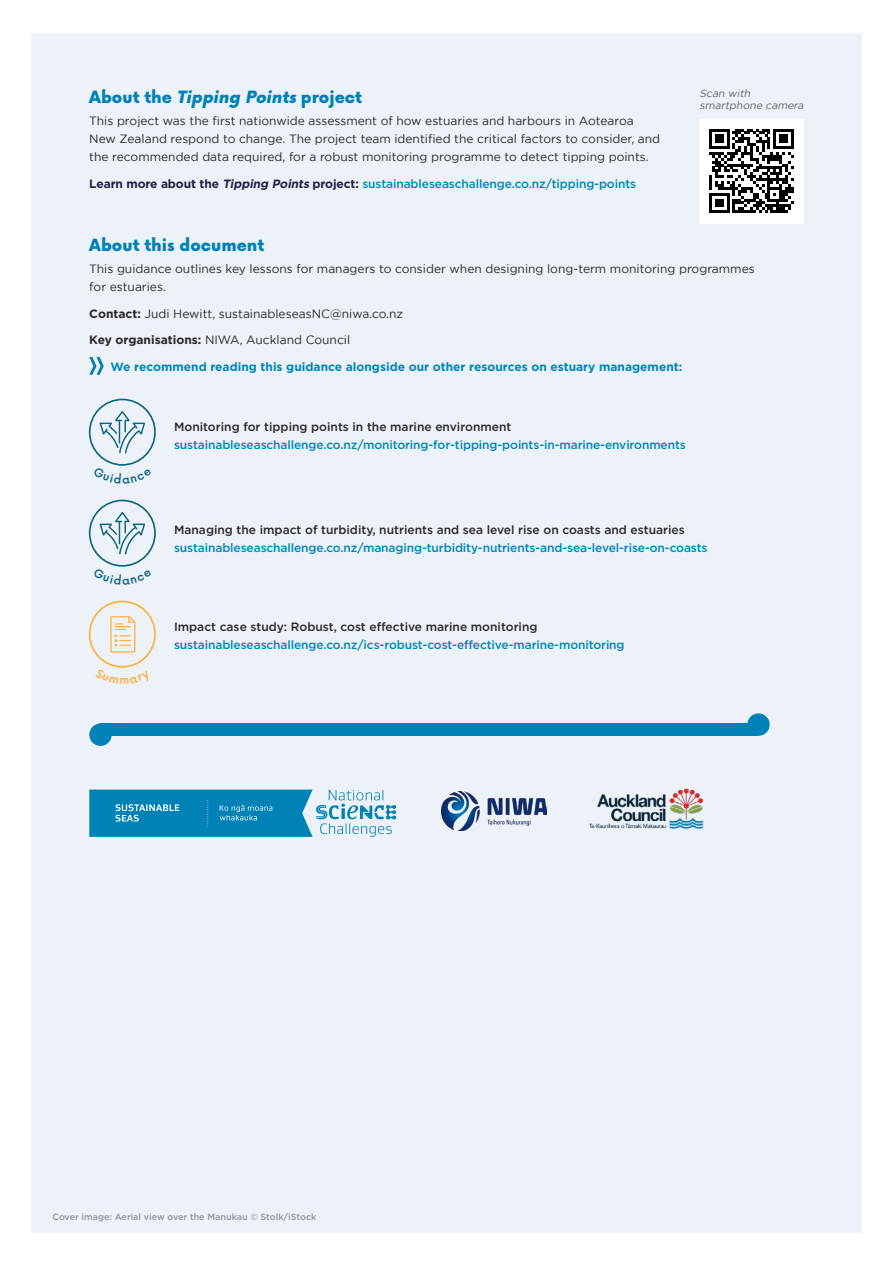
<style>
.page{position:relative;width:893px;height:1263px;background:#fff}
.page>*{position:absolute;margin:0;border:0;box-sizing:border-box;transform-origin:0 0}
.t1{font:900 16.5px "Now";color:#0082b6}
.t2{font:12px/18px "Gotham";color:#292829}
.t3{font:500 12px "Gotham";letter-spacing:-.01em;color:#0086b8}
.t4{font:500 12px "Gotham";color:#292829}
.t5{font:700 12px "Gotham";color:#0086b8}
.t6{font:italic 10.5px/12px "Gotham";color:#636466}
.t7{font:500 9px "Gotham";color:#939598}
.s1{font-style:italic}
.s2{font-weight:700;color:#232145}
.s3{font-weight:700;font-style:italic;color:#232145}
.s4{font-weight:700}
</style>
<div class="page">
<div style="left:31px;top:33px;width:830px;height:1199px;background:#ecf2f8"></div>
<div style="left:100px;top:723px;width:658px;height:13px;background:#0082b6"></div>
<div style="left:747px;top:713px;width:23px;height:23px;background:#0082b6;border-radius:50%"></div>
<div style="left:89px;top:723px;width:23px;height:23px;background:#0082b6;border-radius:50%"></div>
<div style="left:699px;top:119px;width:105px;height:104px;background:#fff"></div>
<svg style="left:709px;top:129px;width:85px;height:84px"></svg>
<svg style="left:89px;top:357px;width:15px;height:18px"></svg>
<svg style="left:89px;top:789px;width:307px;height:48px"></svg>
<img style="left:441px;top:792px;width:106px;height:38px">
<svg style="left:110px;top:616px;width:26px;height:37px"></svg>
<div style="left:89px;top:601px;width:67px;height:67px;border:2px solid #fbb03a;border-radius:50%"></div>
<div style="left:89px;top:399px;width:67px;height:67px;border:2px solid #0c6580;border-radius:50%"></div>
<svg style="left:100px;top:411px;width:45px;height:42px"></svg>
<div style="left:89px;top:500px;width:67px;height:67px;border:2px solid #0c6580;border-radius:50%"></div>
<svg style="left:100px;top:512px;width:45px;height:42px"></svg>
<img style="left:589px;top:788px;width:115px;height:41px">
<h1 class="t1" style="left:89px;top:85px;width:274px">About the <span class="s1">Tipping Points</span>project</h1>
<p class="t2" style="left:89px;top:112px;width:572px">This project was the first nationwide assessment of how estuaries and harbours in Aotearoa<br>New Zealand respond to change. The project team identified the critical factors to consider, and the recommended data required, for a robust monitoring programme to detect tipping points.</p>
<p class="t3" style="left:89px;top:176px;width:548px"><span class="s2">Learn more about the</span> <span class="s3">Tipping Points</span> <span class="s2">project:</span> sustainableseaschallenge.co.nz/tipping-points</p>
<p class="t6" style="left:699px;top:87px;width:108px">Scan with smartphone camera</p>
<h1 class="t1" style="left:89px;top:233px;width:176px">About this document</h1>
<p class="t2" style="left:89px;top:260px;width:667px">This guidance outlines key lessons for managers to consider when designing long-term monitoring programmes for estuaries.</p>
<p class="t2" style="left:89px;top:304px;width:315px"><span class="s4">Contact:</span> Judi Hewitt, sustainableseasNC@niwa.co.nz</p>
<p class="t2" style="left:89px;top:331px;width:262px"><span class="s4">Key organisations:</span> NIWA, Auckland Council</p>
<p class="t5" style="left:111px;top:359px;width:573px">We recommend reading this guidance alongside our other resources on estuary management:</p>
<p class="t4" style="left:174px;top:419px;width:339px">Monitoring for tipping points in the marine environment</p>
<p class="t3" style="left:174px;top:437px;width:513px">sustainableseaschallenge.co.nz/monitoring-for-tipping-points-in-marine-environments</p>
<p class="t4" style="left:174px;top:521px;width:512px">Managing the impact of turbidity, nutrients and sea level rise on coasts and estuaries</p>
<p class="t3" style="left:174px;top:539px;width:535px">sustainableseaschallenge.co.nz/managing-turbidity-nutrients-and-sea-level-rise-on-coasts</p>
<p class="t4" style="left:174px;top:619px;width:365px">Impact case study: Robust, cost effective marine monitoring</p>
<p class="t3" style="left:174px;top:637px;width:452px">sustainableseaschallenge.co.nz/ics-robust-cost-effective-marine-monitoring</p>
<p class="t7" style="left:52px;top:1210px;width:265px">Cover image: Aerial view over the Manukau © Stolk/iStock</p>
</div>
